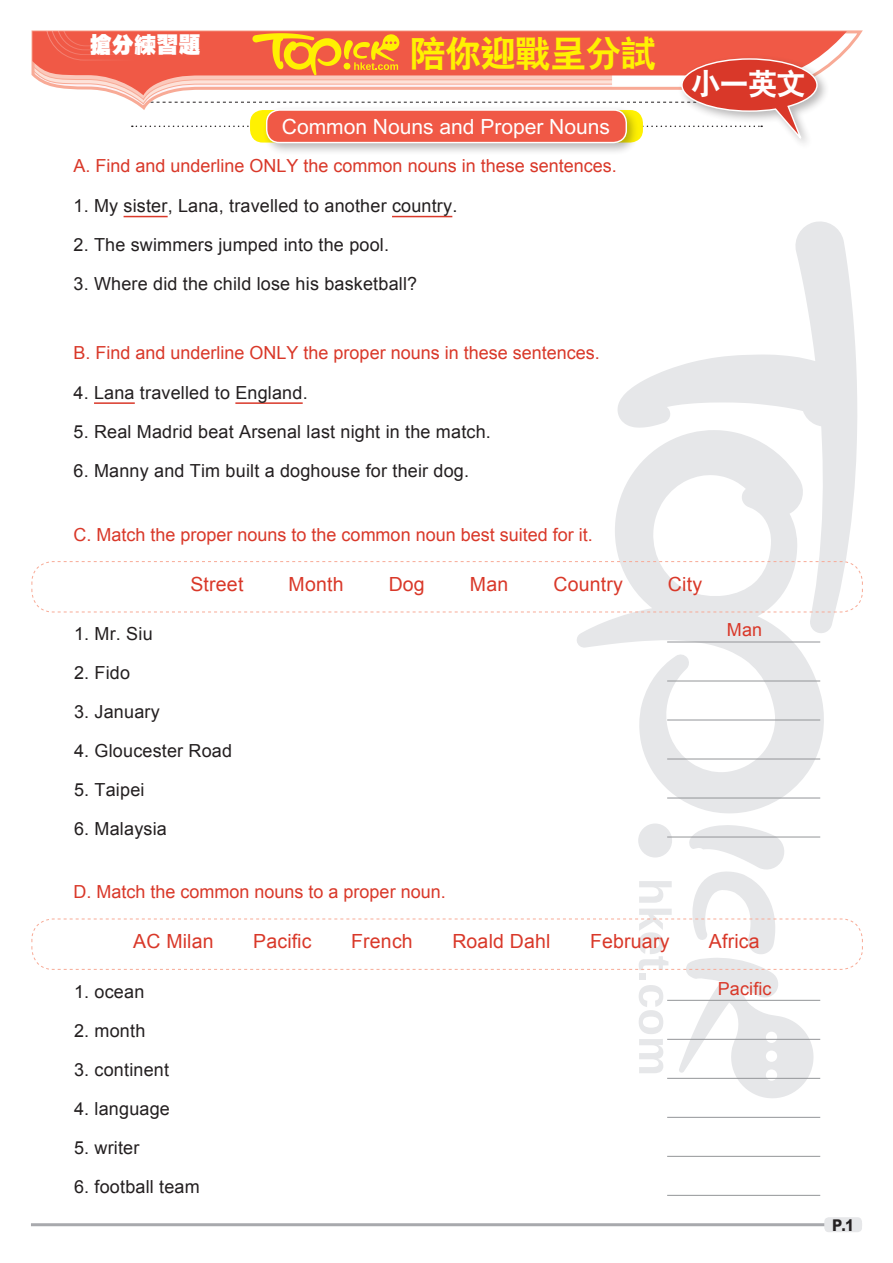
<style>
.page{position:relative;width:893px;height:1263px;background:#fff}
.page>*{position:absolute;margin:0;border:0;box-sizing:border-box;transform-origin:0 0}
.小題eq{font:36px "C Hei 2 Xbold HKSCS";letter-spacing:-.025em;color:#fff101}
.內文{font:30px "C Hei 2 Xbold HKSCS";color:#fff}
.小題{font:22.2px "C Hei Ultra Bold HKSCS";color:#fff}
.增值題et{font:21px "M Hei Bold HKSCS";color:#fff}
.英文內容{font:19.5px "Arial";letter-spacing:.01em;color:#d93829}
.英文內容-2{font:18px "Arial";letter-spacing:.01em;color:#231f20}
.英文問題{font:18px "Arial";color:#d93829}
.Ex_Questions{font:18px "Arial";letter-spacing:.01em;color:#d93829}
.t1{font:16.2px "M Hei Xbold HKSCS";color:#231f20;scale:.9 1}
</style>
<div class="page">
<div style="left:638px;top:823px;width:34px;height:34px;background:#e6e7e9;border-radius:50%"></div>
<svg style="left:617px;top:221px;width:240px;height:411px"></svg>
<svg style="left:577px;top:430px;width:248px;height:383px"></svg>
<hr style="left:124px;top:216px;width:44px;height:1px;background:#d93829">
<hr style="left:392px;top:216px;width:60px;height:1px;background:#d93829">
<hr style="left:94px;top:402px;width:41px;height:2px;background:#d93829">
<hr style="left:235px;top:402px;width:68px;height:2px;background:#d93829">
<hr style="left:667px;top:642px;width:153px;height:1px;background:#939598">
<hr style="left:667px;top:681px;width:153px;height:1px;background:#939598">
<hr style="left:667px;top:720px;width:153px;height:1px;background:#939598">
<hr style="left:667px;top:759px;width:153px;height:1px;background:#939598">
<hr style="left:667px;top:798px;width:153px;height:1px;background:#939598">
<hr style="left:31px;top:1223px;width:831px;height:3px;background:#a8a9ad">
<div style="left:824px;top:1217px;width:38px;height:15px;background:#e6e7e9;border-radius:4px"></div>
<svg style="left:818px;top:31px;width:29px;height:36px"></svg>
<div style="left:678px;top:54px;width:151px;height:96px;background:#231f20;opacity:.32"></div>
<svg style="left:31px;top:30px;width:787px;height:116px"></svg>
<svg style="left:31px;top:561px;width:832px;height:52px"></svg>
<div style="left:250px;top:110px;width:393px;height:33px;background:#fff101;border-radius:13px"></div>
<div style="left:262px;top:105px;width:377px;height:51px;background:#231f20;opacity:.32"></div>
<div style="left:267px;top:110px;width:359px;height:33px;background:#f05946;border-radius:13px"></div>
<div style="left:266px;top:109px;width:361px;height:34px;border:1px solid #fff;border-radius:13px"></div>
<hr style="left:667px;top:1117px;width:153px;height:1px;background:#939598">
<hr style="left:667px;top:1156px;width:153px;height:1px;background:#939598">
<hr style="left:667px;top:1195px;width:153px;height:1px;background:#939598">
<svg style="left:31px;top:825px;width:832px;height:273px"></svg>
<p class="小題" style="left:90px;top:30px;width:113px">搶分練習題</p>
<p class="小題eq" style="left:410px;top:30px;width:248px">陪你迎戰呈分試</p>
<p class="增值題et" style="left:282px;top:111px;width:329px">Common Nouns and Proper Nouns</p>
<p class="英文問題" style="left:73px;top:154px;width:545px">A. Find and underline ONLY the common nouns in these sentences.</p>
<p class="英文內容-2" style="left:73px;top:194px;width:385px">1. My sister, Lana, travelled to another country.</p>
<p class="英文內容-2" style="left:73px;top:233px;width:317px">2. The swimmers jumped into the pool.</p>
<p class="英文內容-2" style="left:73px;top:272px;width:345px">3. Where did the child lose his basketball?</p>
<p class="英文問題" style="left:73px;top:341px;width:528px">B. Find and underline ONLY the proper nouns in these sentences.</p>
<p class="英文內容-2" style="left:73px;top:380px;width:236px">4. Lana travelled to England.</p>
<p class="英文內容-2" style="left:73px;top:419px;width:419px">5. Real Madrid beat Arsenal last night in the match.</p>
<p class="英文內容-2" style="left:73px;top:458px;width:397px">6. Manny and Tim built a doghouse for their dog.</p>
<p class="英文問題" style="left:73px;top:523px;width:521px">C. Match the proper nouns to the common noun best suited for it.</p>
<p class="內文" style="left:691px;top:64px;width:117px">小一英文</p>
<p class="英文內容" style="left:190px;top:571px;width:55px">Street</p>
<p class="英文內容" style="left:289px;top:571px;width:56px">Month</p>
<p class="英文內容" style="left:389px;top:571px;width:38px">Dog</p>
<p class="英文內容" style="left:470px;top:571px;width:40px">Man</p>
<p class="英文內容" style="left:553px;top:571px;width:71px">Country</p>
<p class="英文內容" style="left:668px;top:571px;width:36px">City</p>
<p class="英文內容-2" style="left:74px;top:622px;width:80px">1. Mr. Siu</p>
<p class="英文內容-2" style="left:74px;top:661px;width:58px">2. Fido</p>
<p class="英文內容-2" style="left:74px;top:700px;width:87px">3. January</p>
<p class="英文內容-2" style="left:74px;top:739px;width:160px">4. Gloucester Road</p>
<p class="英文內容-2" style="left:74px;top:778px;width:72px">5. Taipei</p>
<p class="英文內容-2" style="left:74px;top:817px;width:94px">6. Malaysia</p>
<p class="英文問題" style="left:73px;top:880px;width:374px">D. Match the common nouns to a proper noun.</p>
<p class="Ex_Questions" style="left:727px;top:618px;width:37px">Man</p>
<p class="英文內容" style="left:133px;top:928px;width:82px">AC Milan</p>
<p class="英文內容" style="left:253px;top:928px;width:60px">Pacific</p>
<p class="英文內容" style="left:351px;top:928px;width:63px">French</p>
<p class="英文內容" style="left:452px;top:928px;width:100px">Roald Dahl</p>
<p class="英文內容" style="left:590px;top:928px;width:81px">February</p>
<p class="英文內容" style="left:709px;top:928px;width:52px">Africa</p>
<p class="Ex_Questions" style="left:718px;top:977px;width:55px">Pacific</p>
<p class="英文內容-2" style="left:74px;top:980px;width:72px">1. ocean</p>
<p class="英文內容-2" style="left:74px;top:1019px;width:73px">2. month</p>
<p class="英文內容-2" style="left:74px;top:1058px;width:97px">3. continent</p>
<p class="英文內容-2" style="left:74px;top:1097px;width:97px">4. language</p>
<p class="英文內容-2" style="left:74px;top:1136px;width:67px">5. writer</p>
<p class="英文內容-2" style="left:74px;top:1175px;width:127px">6. football team</p>
<p class="t1" style="left:832px;top:1214px;width:26px">P.1</p>
</div>
